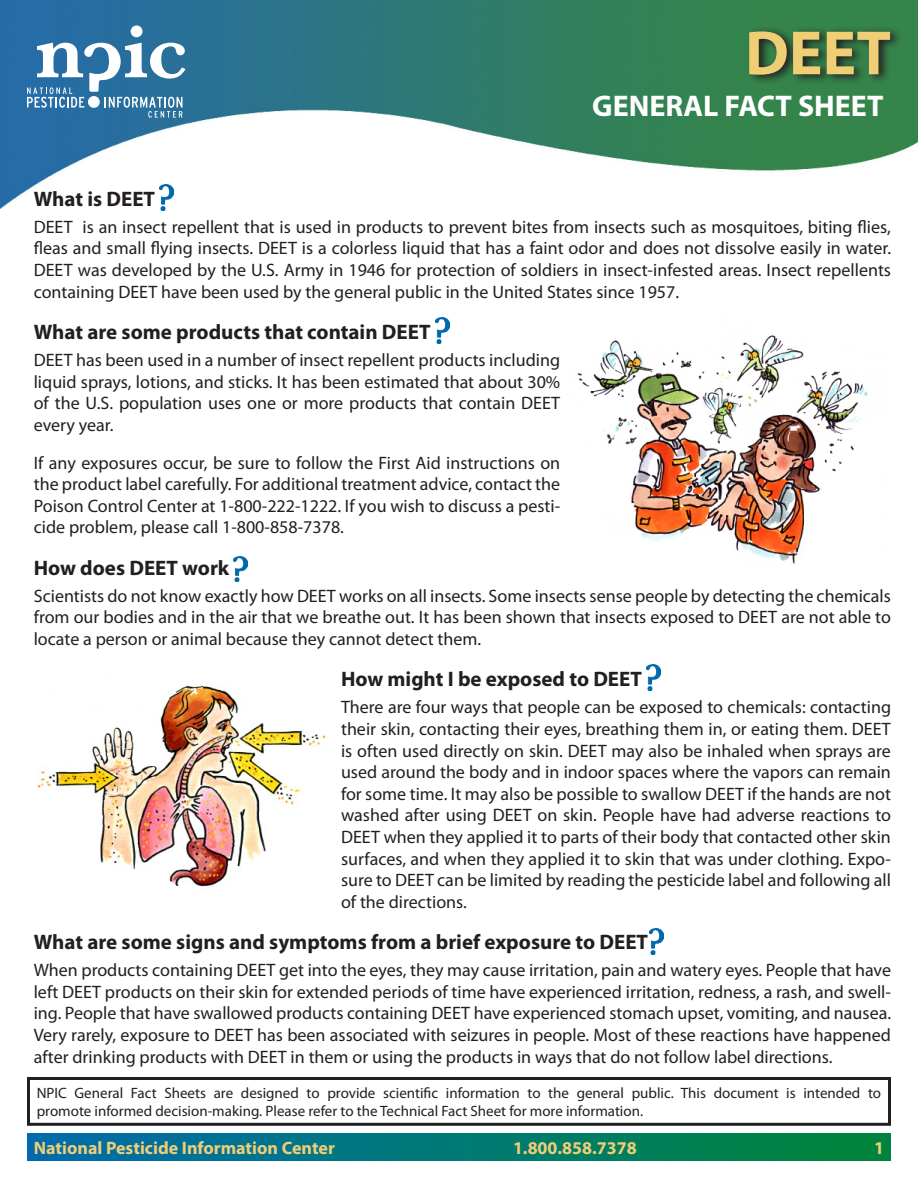
<style>
.page{position:relative;width:918px;height:1188px;background:#fff}
.page>*{position:absolute;margin:0;border:0;box-sizing:border-box;transform-origin:0 0}
.t1{font:700 63px "Myriad Pro";color:#f0ce75}
.t2{font:700 30px "Myriad Pro";color:#fff}
.t3{font:700 21px "Myriad Pro";color:#231f20}
.t4{font:18px/21.6px "Myriad Pro";color:#231f20;text-align:justify}
.t5{font:700 18px "Myriad Pro";color:#f0ce75}
.t6{font:15px/18px "Myriad Pro";color:#231f20}
</style>
<div class="page">
<div style="left:838px;top:1134px;width:53px;height:27px;background:#00843d"></div>
<div style="left:27px;top:1134px;width:811px;height:27px;background:linear-gradient(to right,#006caf,#008540)"></div>
<img style="left:0;top:0;width:918px;height:208px">
<svg style="left:746px;top:25px;width:157px;height:60px"></svg>
<svg style="left:131px;top:25px;width:11px;height:12px"></svg>
<svg style="left:27px;top:43px;width:158px;height:75px"></svg>
<div style="left:27px;top:1077px;width:864px;height:49px;border:3px solid #231f20"></div>
<img style="left:37px;top:686px;width:289px;height:201px">
<img style="left:233px;top:556px;width:15px;height:26px">
<img style="left:435px;top:318px;width:14px;height:26px">
<img style="left:159px;top:184px;width:15px;height:26px">
<img style="left:577px;top:335px;width:291px;height:229px">
<img style="left:646px;top:665px;width:15px;height:26px">
<img style="left:649px;top:928px;width:15px;height:26px">
<h1 class="t1" style="left:745px;top:12px;width:147px">DEET</h1>
<h2 class="t2" style="left:592px;top:87px;width:293px">GENERAL FACT SHEET</h2>
<p class="t3" style="left:34px;top:185px;width:123px">What is DEET</p>
<p class="t4" style="left:34px;top:216px;width:859px">DEET is an insect repellent that is used in products to prevent bites from insects such as mosquitoes, biting flies, fleas and small flying insects. DEET is a colorless liquid that has a faint odor and does not dissolve easily in water.<br>DEET was developed by the U.S. Army in 1946 for protection of soldiers in insect-infested areas. Insect repellents containing DEET have been used by the general public in the United States since 1957.</p>
<p class="t3" style="left:34px;top:318px;width:398px">What are some products that contain DEET</p>
<p class="t4" style="left:34px;top:349px;width:528px">DEET has been used in a number of insect repellent products including liquid sprays, lotions, and sticks. It has been estimated that about 30% of the U.S. population uses one or more products that contain DEET every year.</p>
<p class="t4" style="left:34px;top:451px;width:528px">If any exposures occur, be sure to follow the First Aid instructions on the product label carefully. For additional treatment advice, contact the Poison Control Center at 1-800-222-1222. If you wish to discuss a pesti&shy;cide problem, please call 1-800-858-7378.</p>
<p class="t3" style="left:34px;top:554px;width:197px">How does DEET work</p>
<p class="t4" style="left:34px;top:585px;width:859px">Scientists do not know exactly how DEET works on all insects. Some insects sense people by detecting the chemicals from our bodies and in the air that we breathe out. It has been shown that insects exposed to DEET are not able to locate a person or animal because they cannot detect them.</p>
<p class="t3" style="left:341px;top:666px;width:302px">How might I be exposed to DEET</p>
<p class="t4" style="left:341px;top:696px;width:552px">There are four ways that people can be exposed to chemicals: contacting their skin, contacting their eyes, breathing them in, or eating them. DEET is often used directly on skin. DEET may also be inhaled when sprays are used around the body and in indoor spaces where the vapors can remain for some time. It may also be possible to swallow DEET if the hands are not washed after using DEET on skin. People have had adverse reactions to DEET when they applied it to parts of their body that contacted other skin surfaces, and when they applied it to skin that was under clothing. Expo&shy;sure to DEET can be limited by reading the pesticide label and following all of the directions.</p>
<p class="t3" style="left:34px;top:928px;width:616px">What are some signs and symptoms from a brief exposure to DEET</p>
<p class="t4" style="left:34px;top:959px;width:859px">When products containing DEET get into the eyes, they may cause irritation, pain and watery eyes. People that have left DEET products on their skin for extended periods of time have experienced irritation, redness, a rash, and swell&shy;ing. People that have swallowed products containing DEET have experienced stomach upset, vomiting, and nausea.<br>Very rarely, exposure to DEET has been associated with seizures in people. Most of these reactions have happened after drinking products with DEET in them or using the products in ways that do not follow label directions.</p>
<p class="t6" style="left:37px;top:1084px;width:846px">NPIC General Fact Sheets are designed to provide scientific information to the general public. This document is intended to promote informed decision-making. Please refer to the Technical Fact Sheet for more information.</p>
<p class="t5" style="left:34px;top:1136px;width:303px">National Pesticide Information Center</p>
<p class="t5" style="left:513px;top:1136px;width:125px">1.800.858.7378</p>
<p class="t5" style="left:874px;top:1136px;width:11px">1</p>
</div>
